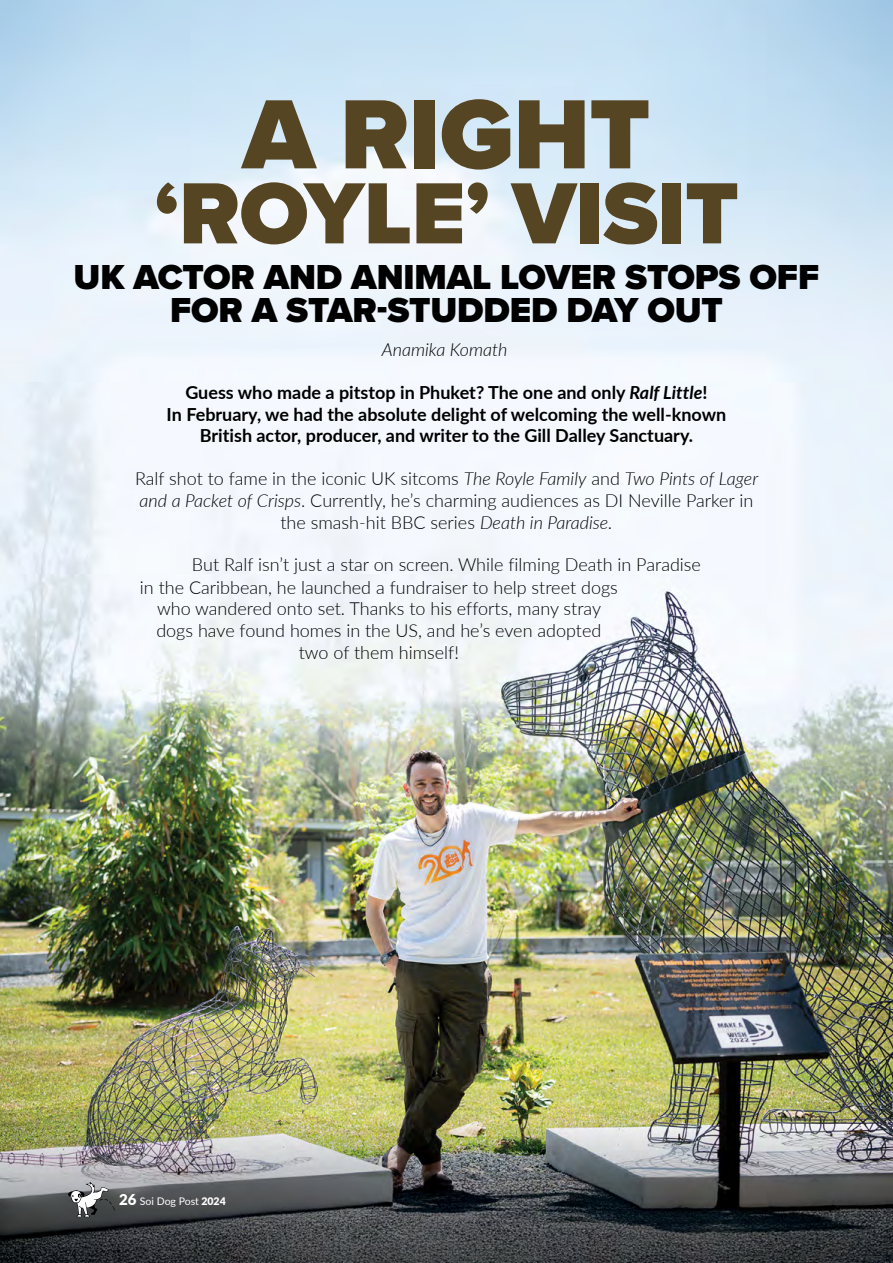
<style>
.page{position:relative;width:893px;height:1263px;background:#fff}
.page>*{position:absolute;margin:0;border:0;box-sizing:border-box;transform-origin:0 0}
.t1{font:900 102px "Proxima Nova";letter-spacing:-.005em;color:#564523}
.t2{font:900 90px "Proxima Nova";letter-spacing:-.005em;color:#564523}
.t3{font:900 36px/33px "Proxima Nova";letter-spacing:-.005em;color:#000;text-align:center}
.t4{font:300 18px/21.6px "Lato";color:#000;text-align:center}
.t5{font:700 18px/21.6px "Lato";color:#000;text-align:center}
.t6{font:italic 300 18px "Lato";color:#000}
.t7{font:10.5px "Lato";letter-spacing:-.005em;color:#fff}
.s1{font-style:italic}
.s2{font-weight:900;font-size:15px}
.s3{font-weight:900}
</style>
<div class="page">
<img style="left:0;top:0;width:893px;height:1263px">
<svg style="left:68px;top:1182px;width:47px;height:35px"></svg>
<h1 class="t1" style="left:243px;top:58px;width:409px">A RIGHT</h1>
<h2 class="t2" style="left:154px;top:146px;width:586px">‘ROYLE’ VISIT</h2>
<h3 class="t3" style="left:74px;top:260px;width:747px">UK ACTOR AND ANIMAL LOVER STOPS OFF<br>FOR A STAR-STUDDED DAY OUT</h3>
<p class="t6" style="left:382px;top:337px;width:127px">Anamika Komath</p>
<p class="t5" style="left:167px;top:381px;width:561px">Guess who made a pitstop in Phuket? The one and only <span class="s1">Ralf Little</span>!<br>In February, we had the absolute delight of welcoming the well-known<br>British actor, producer, and writer to the Gill Dalley Sanctuary.</p>
<p class="t4" style="left:135px;top:467px;width:625px">Ralf shot to fame in the iconic UK sitcoms <span class="s1">The Royle Family</span> and <span class="s1">Two Pints of Lager and a Packet of Crisps</span>. Currently, he’s charming audiences as DI Neville Parker in the smash-hit BBC series <span class="s1">Death in Paradise.</span></p>
<p class="t4" style="left:192px;top:553px;width:510px">But Ralf isn’t just a star on screen. While filming Death in Paradise</p>
<p class="t4" style="left:140px;top:576px;width:479px">in the Caribbean, he launched a fundraiser to help street dogs</p>
<p class="t4" style="left:157px;top:597px;width:446px">who wandered onto set. Thanks to his efforts, many stray</p>
<p class="t4" style="left:156px;top:619px;width:447px">dogs have found homes in the US, and he’s even adopted</p>
<p class="t4" style="left:299px;top:641px;width:162px">two of them himself!</p>
<p class="t7" style="left:119px;top:1194px;width:108px"><span class="s2">26</span> Soi Dog Post <span class="s3">2024</span></p>
</div>
